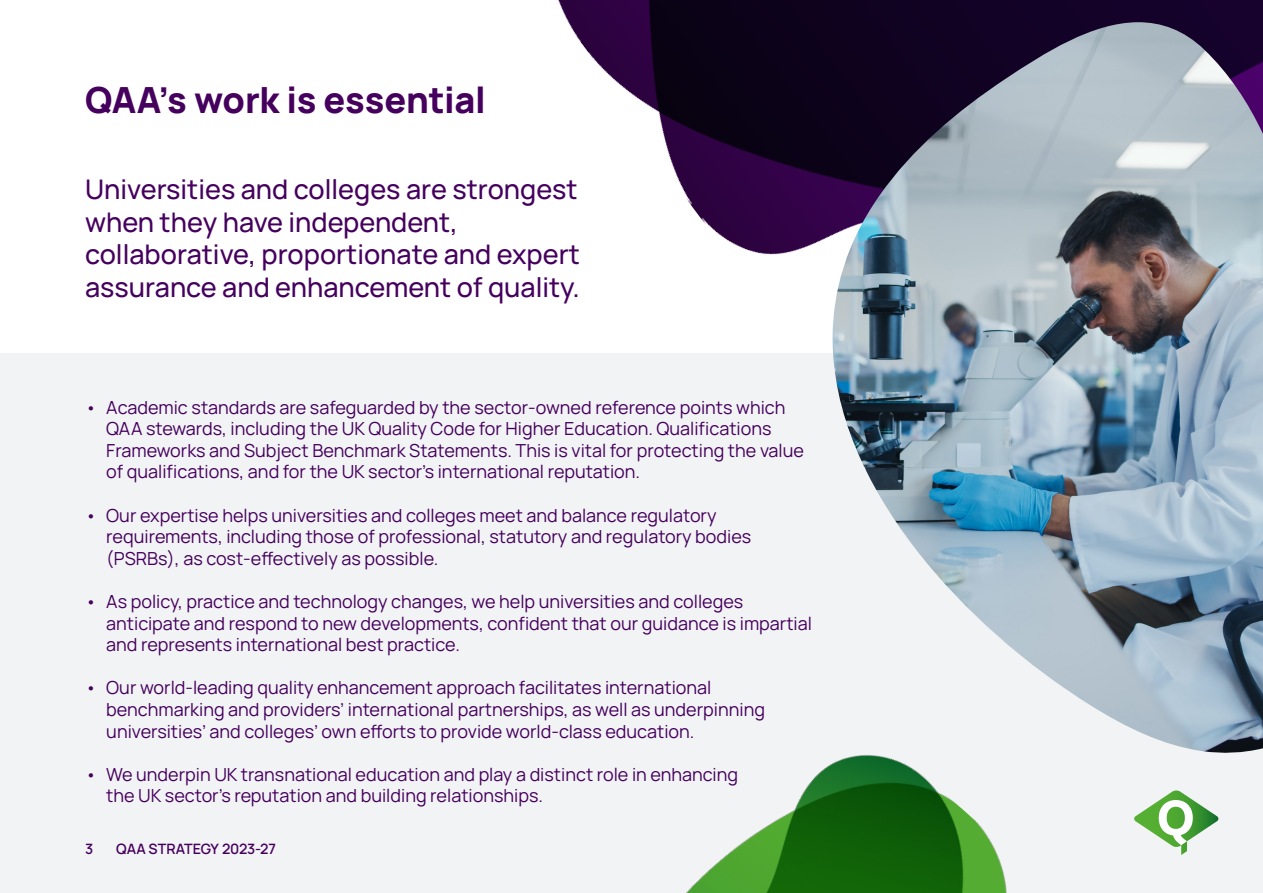
<style>
.page{position:relative;width:1263px;height:893px;background:#fff}
.page>*{position:absolute;margin:0;border:0;box-sizing:border-box;transform-origin:0 0}
.t1{font:800 36px "Manrope";letter-spacing:-.01em;color:#45005e}
.t2{font:500 27px/32.4px "Manrope";color:#45005e}
.t3{font:18px/21.6px "Manrope";color:#45005e}
.t4{font:600 14.25px "Manrope";letter-spacing:-.01em;color:#45005e}
</style>
<div class="page">
<div style="left:0;top:354px;width:1263px;height:539px;background:#f2f3f4"></div>
<img style="left:538px;top:0;width:725px;height:354px">
<svg style="left:1134px;top:790px;width:85px;height:65px"></svg>
<img style="left:686px;top:755px;width:321px;height:138px">
<img style="left:832px;top:22px;width:431px;height:731px">
<p class="t1" style="left:85px;top:74px;width:402px">QAA’s work is essential</p>
<p class="t2" style="left:85px;top:172px;width:496px">Universities and colleges are strongest when they have independent, collaborative, proportionate and expert assurance and enhancement of quality.</p>
<p class="t3" style="left:106px;top:395px;width:699px;text-indent:-21px">• Academic standards are safeguarded by the sector-owned reference points which QAA stewards, including the UK Quality Code for Higher Education. Qualifications Frameworks and Subject Benchmark Statements. This is vital for protecting the value of qualifications, and for the UK sector’s international reputation.</p>
<p class="t3" style="left:106px;top:503px;width:647px;text-indent:-21px">• Our expertise helps universities and colleges meet and balance regulatory requirements, including those of professional, statutory and regulatory bodies (PSRBs), as cost-effectively as possible.</p>
<p class="t3" style="left:106px;top:590px;width:707px;text-indent:-21px">• As policy, practice and technology changes, we help universities and colleges anticipate and respond to new developments, confident that our guidance is impartial and represents international best practice.</p>
<p class="t3" style="left:106px;top:676px;width:660px;text-indent:-21px">• Our world-leading quality enhancement approach facilitates international benchmarking and providers’ international partnerships, as well as underpinning universities’ and colleges’ own efforts to provide world-class education.</p>
<p class="t3" style="left:106px;top:763px;width:633px;text-indent:-21px">• We underpin UK transnational education and play a distinct role in enhancing the UK sector’s reputation and building relationships.</p>
<p class="t4" style="left:116px;top:839px;width:161px">QAA STRATEGY 2023-27</p>
<p class="t4" style="left:85px;top:839px;width:10px">3</p>
</div>
